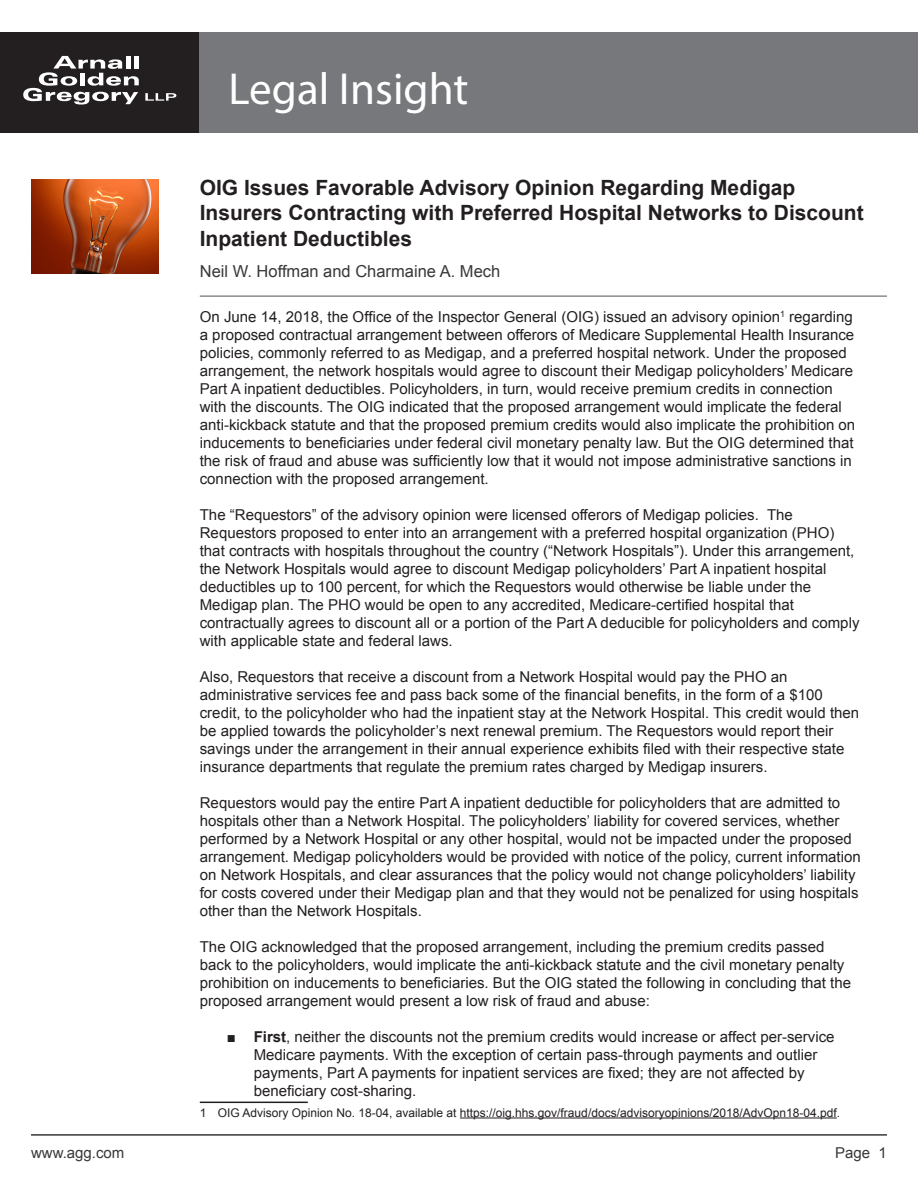
<style>
.page{position:relative;width:918px;height:1188px;background:#fff}
.page>*{position:absolute;margin:0;border:0;box-sizing:border-box;transform-origin:0 0}
.t1{font:45px "Myriad Pro";color:#fff}
.t2{font:700 21px/25.2px "Arial";color:#231f20}
.t3{font:16.5px "Arial";color:#383839}
.Regular_text{font:15px/18px "Arial";color:#231f20}
.t4{font:15px "Arial";color:#383839}
.Footnote{font:12px "Arial";color:#231f20}
.s1{font-weight:700}
</style>
<div class="page">
<div style="left:0;top:32px;width:200px;height:101px;background:#231f20"></div>
<svg style="left:23px;top:56px;width:116px;height:49px"></svg>
<svg style="left:145px;top:93px;width:31px;height:8px"></svg>
<div style="left:200px;top:32px;width:718px;height:101px;background:#76787b"></div>
<hr style="left:31px;top:1134px;width:856px;height:2px;background:#383839">
<img style="left:31px;top:180px;width:128px;height:94px">
<hr style="left:200px;top:296px;width:687px;height:1px;background:#535355">
<hr style="left:200px;top:1102px;width:108px;height:1px;background:#231f20">
<hr style="left:460px;top:1118px;width:377px;height:1px;background:#231f20">
<h1 class="t1" style="left:229px;top:61px;width:241px">Legal Insight</h1>
<p class="t2" style="left:200px;top:176px;width:665px">OIG Issues Favorable Advisory Opinion Regarding Medigap<br>Insurers Contracting with Preferred Hospital Networks to Discount<br>Inpatient Deductibles</p>
<p class="t3" style="left:200px;top:261px;width:302px">Neil W. Hoffman and Charmaine A. Mech</p>
<p class="Regular_text" style="left:200px;top:308px;width:657px">On June 14, 2018, the Office of the Inspector General (OIG) issued an advisory opinion<sup>1</sup> regarding a proposed contractual arrangement between offerors of Medicare Supplemental Health Insurance policies, commonly referred to as Medigap, and a preferred hospital network. Under the proposed arrangement, the network hospitals would agree to discount their Medigap policyholders’ Medicare Part A inpatient deductibles. Policyholders, in turn, would receive premium credits in connection with the discounts. The OIG indicated that the proposed arrangement would implicate the federal anti-kickback statute and that the proposed premium credits would also implicate the prohibition on inducements to beneficiaries under federal civil monetary penalty law. But the OIG determined that the risk of fraud and abuse was sufficiently low that it would not impose administrative sanctions in connection with the proposed arrangement.</p>
<p class="Regular_text" style="left:200px;top:506px;width:661px">The “Requestors” of the advisory opinion were licensed offerors of Medigap policies. The Requestors proposed to enter into an arrangement with a preferred hospital organization (PHO) that contracts with hospitals throughout the country (“Network Hospitals”). Under this arrangement, the Network Hospitals would agree to discount Medigap policyholders’ Part A inpatient hospital deductibles up to 100 percent, for which the Requestors would otherwise be liable under the Medigap plan. The PHO would be open to any accredited, Medicare-certified hospital that contractually agrees to discount all or a portion of the Part A deducible for policyholders and comply with applicable state and federal laws.</p>
<p class="Regular_text" style="left:200px;top:668px;width:661px">Also, Requestors that receive a discount from a Network Hospital would pay the PHO an administrative services fee and pass back some of the financial benefits, in the form of a $100 credit, to the policyholder who had the inpatient stay at the Network Hospital. This credit would then be applied towards the policyholder’s next renewal premium. The Requestors would report their savings under the arrangement in their annual experience exhibits filed with their respective state insurance departments that regulate the premium rates charged by Medigap insurers.</p>
<p class="Regular_text" style="left:200px;top:794px;width:663px">Requestors would pay the entire Part A inpatient deductible for policyholders that are admitted to hospitals other than a Network Hospital. The policyholders’ liability for covered services, whether performed by a Network Hospital or any other hospital, would not be impacted under the proposed arrangement. Medigap policyholders would be provided with notice of the policy, current information on Network Hospitals, and clear assurances that the policy would not change policyholders’ liability for costs covered under their Medigap plan and that they would not be penalized for using hospitals other than the Network Hospitals.</p>
<p class="Regular_text" style="left:200px;top:938px;width:653px">The OIG acknowledged that the proposed arrangement, including the premium credits passed back to the policyholders, would implicate the anti-kickback statute and the civil monetary penalty prohibition on inducements to beneficiaries. But the OIG stated the following in concluding that the proposed arrangement would present a low risk of fraud and abuse:</p>
<p class="Regular_text" style="left:254px;top:1028px;width:582px;text-indent:-27px">■ <span class="s1">First</span>, neither the discounts not the premium credits would increase or affect per-service Medicare payments. With the exception of certain pass-through payments and outlier payments, Part A payments for inpatient services are fixed; they are not affected by beneficiary cost-sharing.</p>
<p class="Footnote" style="left:200px;top:1105px;width:642px">1 OIG Advisory Opinion No. 18-04, available at https://oig.hhs.gov/fraud/docs/advisoryopinions/2018/AdvOpn18-04.pdf.</p>
<p class="t4" style="left:31px;top:1142px;width:95px">www.agg.com</p>
<p class="t4" style="left:835px;top:1142px;width:53px">Page 1</p>
</div>
